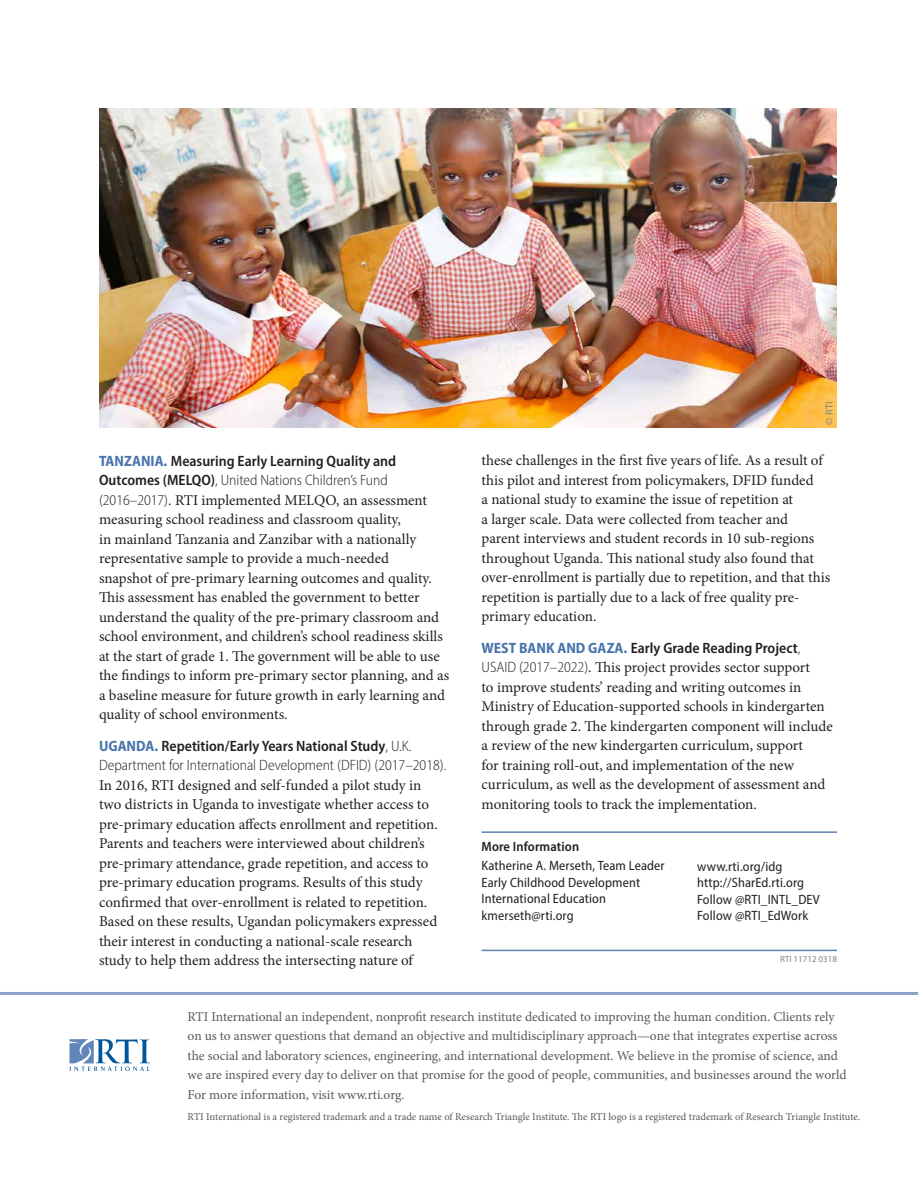
<style>
.page{position:relative;width:918px;height:1188px;background:#fff}
.page>*{position:absolute;margin:0;border:0;box-sizing:border-box;transform-origin:0 0}
.t1{font:15px/19.5px "Minion Pro";color:#231f20}
.t2{font:600 semi-condensed 15px/19.5px "Myriad Pro";color:#231f20}
.t3{font:300 semi-condensed 15px/19.5px "Myriad Pro";color:#231f20}
.t4{font:13.5px/19.5px "Minion Pro";letter-spacing:-.005em;color:#58595b}
.t5{font:semi-condensed 13.5px/16.5px "Myriad Pro";letter-spacing:.01em;color:#231f20}
.t6{font:600 semi-condensed 13.5px "Myriad Pro";letter-spacing:.01em;color:#231f20}
.t7{font:10.5px "Minion Pro";letter-spacing:-.005em;color:#58595b}
.t8{font:10.5px "Myriad Pro";color:#808285}
.t9{font:9px "Myriad Pro";color:#808285}
.s1{font-weight:700;color:#4974ad}
.s2{font-weight:300}
.s3{font-family:"Myriad Pro";font-weight:300;font-stretch:semi-condensed}
.s4{font-weight:600}
</style>
<div class="page">
<hr style="left:482px;top:831px;width:355px;height:2px;background:#6082b6">
<img style="left:99px;top:108px;width:738px;height:320px">
<hr style="left:482px;top:950px;width:355px;height:1px;background:#6082b6">
<svg style="left:69px;top:1039px;width:81px;height:32px"></svg>
<hr style="left:0;top:992px;width:918px;height:3px;background:#8ca2cb">
<p class="t2" style="left:99px;top:451px;width:299px"><span class="s1">TANZANIA.</span> Measuring Early Learning Quality and<br>Outcomes (MELQO)<span class="s2">, United Nations Children’s Fund</span></p>
<p class="t1" style="left:99px;top:490px;width:352px"><span class="s3">(2016–2017)</span>. RTI implemented MELQO, an assessment measuring school readiness and classroom quality,<br>in mainland Tanzania and Zanzibar with a nationally representative sample to provide a much-needed<br>snapshot of pre-primary learning outcomes and quality.<br>This assessment has enabled the government to better understand the quality of the pre-primary classroom and school environment, and children’s school readiness skills at the start of grade 1. The government will be able to use the findings to inform pre-primary sector planning, and as a baseline measure for future growth in early learning and quality of school environments.</p>
<p class="t3" style="left:99px;top:736px;width:349px"><span class="s1">UGANDA.</span> <span class="s4">Repetition/Early Years National Study</span>, U.K.<br>Department for International Development (DFID) (2017–2018).</p>
<p class="t1" style="left:99px;top:775px;width:340px">In 2016, RTI designed and self-funded a pilot study in two districts in Uganda to investigate whether access to pre-primary education affects enrollment and repetition.<br>Parents and teachers were interviewed about children’s pre-primary attendance, grade repetition, and access to pre-primary education programs. Results of this study confirmed that over-enrollment is related to repetition.<br>Based on these results, Ugandan policymakers expressed their interest in conducting a national-scale research study to help them address the intersecting nature of</p>
<p class="t8" style="left:823px;top:424px;width:24px;rotate:-90deg">© RTI</p>
<p class="t1" style="left:482px;top:451px;width:350px">these challenges in the first five years of life. As a result of this pilot and interest from policymakers, DFID funded<br>a national study to examine the issue of repetition at<br>a larger scale. Data were collected from teacher and parent interviews and student records in 10 sub-regions throughout Uganda. This national study also found that over-enrollment is partially due to repetition, and that this repetition is partially due to a lack of free quality pre&shy;primary education.</p>
<p class="t2" style="left:482px;top:638px;width:320px"><span class="s1">WEST BANK AND GAZA.</span> Early Grade Reading Project<span class="s2">,</span></p>
<p class="t1" style="left:482px;top:658px;width:353px"><span class="s3">USAID (2017–2022)</span>. This project provides sector support<br>to improve students’ reading and writing outcomes in Ministry of Education-supported schools in kindergarten through grade 2. The kindergarten component will include a review of the new kindergarten curriculum, support<br>for training roll-out, and implementation of the new curriculum, as well as the development of assessment and monitoring tools to track the implementation.</p>
<p class="t6" style="left:482px;top:838px;width:99px">More Information</p>
<p class="t5" style="left:482px;top:857px;width:185px">Katherine A. Merseth, Team Leader<br>Early Childhood Development<br>International Education kmerseth@rti.org</p>
<p class="t5" style="left:697px;top:858px;width:124px">www.rti.org/idg http://SharEd.rti.org<br>Follow @RTI_INTL_DEV<br>Follow @RTI_EdWork</p>
<p class="t9" style="left:780px;top:953px;width:58px">RTI 11712 0318</p>
<p class="t4" style="left:188px;top:1007px;width:661px">RTI International an independent, nonprofit research institute dedicated to improving the human condition. Clients rely on us to answer questions that demand an objective and multidisciplinary approach—one that integrates expertise across the social and laboratory sciences, engineering, and international development. We believe in the promise of science, and we are inspired every day to deliver on that promise for the good of people, communities, and businesses around the world For more information, visit www.rti.org.</p>
<p class="t7" style="left:188px;top:1109px;width:674px">RTI International is a registered trademark and a trade name of Research Triangle Institute. The RTI logo is a registered trademark of Research Triangle Institute.</p>
</div>
